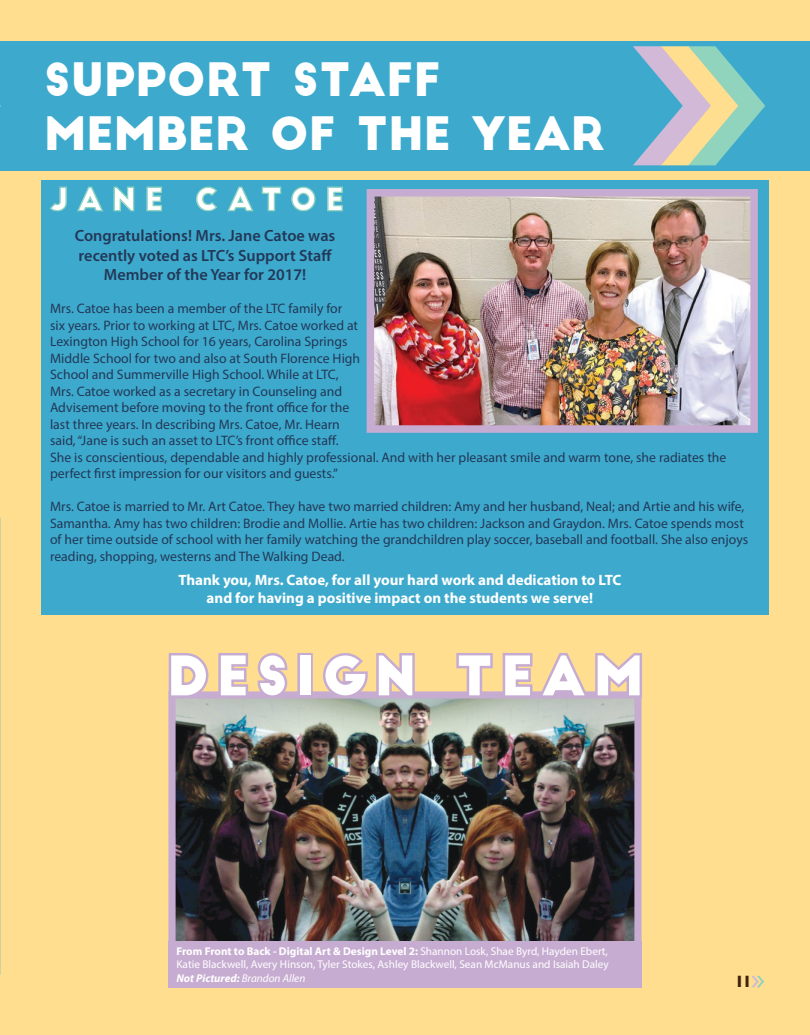
<style>
.page{position:relative;width:810px;height:1035px;background:#ffde8f}
.page>*{position:absolute;margin:0;border:0;box-sizing:border-box;transform-origin:0 0}
.t1{font:53.12px "Big John";letter-spacing:.145em;color:#fff}
.t2{font:45px/54px "Big John";color:#fff}
.t3{font:31.25px "Big John";letter-spacing:.29em;color:#fff}
.t4{font:600 16.25px/19.5px "Myriad Pro";color:#233858;text-align:center}
.t5{font:700 15px "Myriad Pro";color:#fff}
.t6{font:15px "Big John";color:#3e230d}
.t7{font:13.75px/16.5px "Myriad Pro";color:#233858}
.t8{font:11.25px "Myriad Pro";color:#fff}
.t9{font:700 11.25px "Myriad Pro";color:#fff}
.t10{font:italic 700 11.25px "Myriad Pro";color:#fff}
.s1{font-weight:400}
</style>
<div class="page">
<div style="left:42px;top:180px;width:727px;height:435px;background:#3daacd"></div>
<svg style="left:751px;top:976px;width:13px;height:11px"></svg>
<div style="left:0;top:41px;width:810px;height:129px;background:#3daacd"></div>
<svg style="left:633px;top:46px;width:132px;height:119px"></svg>
<svg style="left:50px;top:186px;width:17px;height:26px"></svg>
<svg style="left:77px;top:186px;width:26px;height:26px"></svg>
<svg style="left:113px;top:186px;width:22px;height:26px"></svg>
<svg style="left:146px;top:186px;width:16px;height:26px"></svg>
<svg style="left:196px;top:186px;width:21px;height:26px"></svg>
<svg style="left:227px;top:186px;width:27px;height:26px"></svg>
<svg style="left:262px;top:186px;width:20px;height:26px"></svg>
<svg style="left:291px;top:186px;width:25px;height:26px"></svg>
<svg style="left:327px;top:186px;width:16px;height:26px"></svg>
<img style="left:176px;top:699px;width:458px;height:242px">
<div style="left:168px;top:691px;width:474px;height:284px;border:7px solid #c7acd1"></div>
<img style="left:376px;top:198px;width:373px;height:226px">
<div style="left:367px;top:189px;width:391px;height:244px;border:8px solid #c7acd1"></div>
<svg style="left:168px;top:653px;width:122px;height:47px"></svg>
<div style="left:297px;top:653px;width:16px;height:45px;border:5px solid #c7acd1"></div>
<svg style="left:320px;top:653px;width:97px;height:47px"></svg>
<svg style="left:454px;top:653px;width:188px;height:49px"></svg>
<div style="left:168px;top:941px;width:474px;height:46px;background:#c7acd1"></div>
<h2 class="t2" style="left:44px;top:54px;width:562px">SUPPORT STAFF<br>MEMBER OF THE YEAR</h2>
<p class="t3" style="left:50px;top:185px;width:296px">JANE CATOE</p>
<p class="t4" style="left:75px;top:226px;width:262px">Congratulations! Mrs. Jane Catoe was recently voted as LTC’s Support Staff<br>Member of the Year for 2017!</p>
<p class="t7" style="left:50px;top:300px;width:678px">Mrs. Catoe has been a member of the LTC family for<br>six years. Prior to working at LTC, Mrs. Catoe worked at<br>Lexington High School for 16 years, Carolina Springs<br>Middle School for two and also at South Florence High<br>School and Summerville High School. While at LTC,<br>Mrs. Catoe worked as a secretary in Counseling and<br>Advisement before moving to the front office for the<br>last three years. In describing Mrs. Catoe, Mr. Hearn<br>said, “Jane is such an asset to LTC’s front office staff.<br>She is conscientious, dependable and highly professional. And with her pleasant smile and warm tone, she radiates the perfect first impression for our visitors and guests.”</p>
<p class="t7" style="left:50px;top:498px;width:700px">Mrs. Catoe is married to Mr. Art Catoe. They have two married children: Amy and her husband, Neal; and Artie and his wife, Samantha. Amy has two children: Brodie and Mollie. Artie has two children: Jackson and Graydon. Mrs. Catoe spends most of her time outside of school with her family watching the grandchildren play soccer, baseball and football. She also enjoys reading, shopping, westerns and The Walking Dead.</p>
<p class="t5" style="left:178px;top:570px;width:445px">Thank you, Mrs. Catoe, for all your hard work and dedication to LTC</p>
<p class="t5" style="left:207px;top:588px;width:388px">and for having a positive impact on the students we serve!</p>
<p class="t1" style="left:167px;top:652px;width:478px">DESIGN TEAM</p>
<p class="t9" style="left:176px;top:944px;width:433px">From Front to Back - Digital Art &amp; Design Level 2: <span class="s1">Shannon Losk, Shae Byrd, Hayden Ebert,</span></p>
<p class="t8" style="left:176px;top:958px;width:434px">Katie Blackwell, Avery Hinson, Tyler Stokes, Ashley Blackwell, Sean McManus and Isaiah Daley</p>
<p class="t10" style="left:176px;top:971px;width:131px">Not Pictured: <span class="s1">Brandon Allen</span></p>
<p class="t6" style="left:735px;top:975px;width:17px">11</p>
</div>
